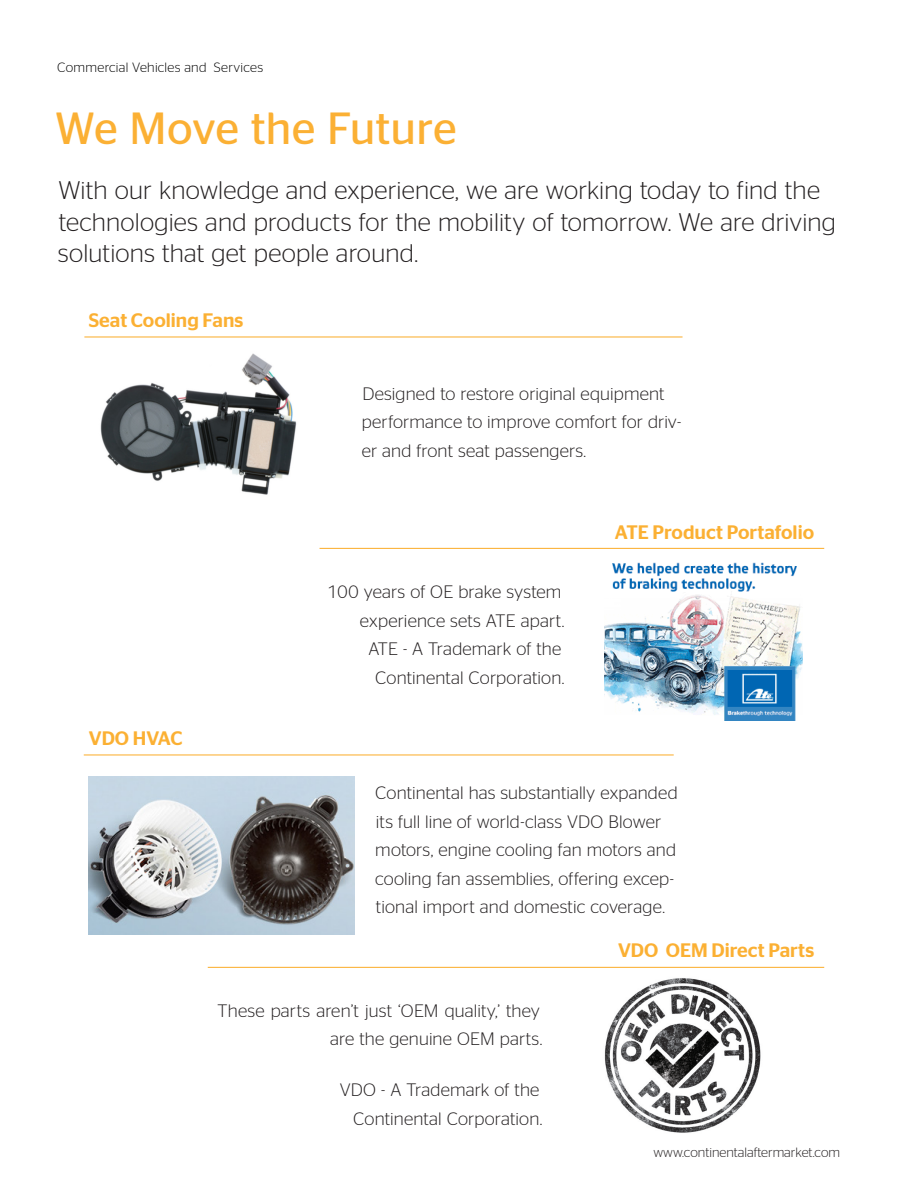
<style>
.page{position:relative;width:918px;height:1188px;background:#fff}
.page>*{position:absolute;margin:0;border:0;box-sizing:border-box;transform-origin:0 0}
.Headline_35pt{font:45px "Continental Stag Sans";color:#fbb034}
.Paragraph_Style_2{font:300 25.5px/31.5px "Continental Stag Sans";letter-spacing:.005em;color:#231f20}
.table_copy{font:500 19.5px "Continental Stag Sans";color:#fbb033}
.Paragraph_Style_2-2{font:300 18px/28.5px "Continental Stag Sans";letter-spacing:.01em;color:#231f20}
.t1{font:300 13.5px "Continental Stag Sans";color:#231f20}
.Division_name_URL_9p{font:300 13.5px "Continental Stag Sans";letter-spacing:.02em;color:#000}
</style>
<div class="page">
<img style="left:100px;top:353px;width:197px;height:142px">
<img style="left:605px;top:562px;width:197px;height:158px">
<hr style="left:84px;top:336px;width:599px;height:2px;background:#fbb033">
<hr style="left:320px;top:548px;width:504px;height:1px;background:#fbb033">
<hr style="left:208px;top:967px;width:616px;height:1px;background:#fbb033">
<img style="left:604px;top:978px;width:157px;height:155px">
<hr style="left:84px;top:754px;width:590px;height:1px;background:#fbb033">
<img style="left:89px;top:776px;width:265px;height:158px">
<p class="Division_name_URL_9p" style="left:57px;top:60px;width:208px">Commercial Vehicles and Services</p>
<p class="Headline_35pt" style="left:55px;top:103px;width:403px">We Move the Future</p>
<p class="Paragraph_Style_2" style="left:58px;top:174px;width:780px">With our knowledge and experience, we are working today to find the technologies and products for the mobility of tomorrow. We are driving solutions that get people around.</p>
<p class="table_copy" style="left:89px;top:309px;width:156px">Seat Cooling Fans</p>
<p class="table_copy" style="left:89px;top:727px;width:95px">VDO HVAC</p>
<p class="Paragraph_Style_2-2" style="left:362px;top:379px;width:321px">Designed to restore original equipment performance to improve comfort for driv&shy;er and front seat passengers.</p>
<p class="Paragraph_Style_2-2" style="left:327px;top:578px;width:238px;text-align:right">100 years of OE brake system experience sets ATE apart.</p>
<p class="Paragraph_Style_2-2" style="left:368px;top:635px;width:194px">ATE - A Trademark of the</p>
<p class="Paragraph_Style_2-2" style="left:375px;top:663px;width:191px">Continental Corporation.</p>
<p class="table_copy" style="left:615px;top:521px;width:201px">ATE Product Portafolio</p>
<p class="Paragraph_Style_2-2" style="left:375px;top:778px;width:304px">Continental has substantially expanded its full line of world-class VDO Blower motors, engine cooling fan motors and cooling fan assemblies, offering excep&shy;tional import and domestic coverage.</p>
<p class="table_copy" style="left:618px;top:938px;width:198px">VDO OEM Direct Parts</p>
<p class="Paragraph_Style_2-2" style="left:218px;top:996px;width:326px;text-align:right">These parts aren’t just ‘OEM quality,’ they are the genuine OEM parts.</p>
<p class="Paragraph_Style_2-2" style="left:340px;top:1076px;width:201px">VDO - A Trademark of the</p>
<p class="Paragraph_Style_2-2" style="left:353px;top:1104px;width:191px">Continental Corporation.</p>
<p class="t1" style="left:654px;top:1145px;width:188px">www.continentalaftermarket.com</p>
</div>
